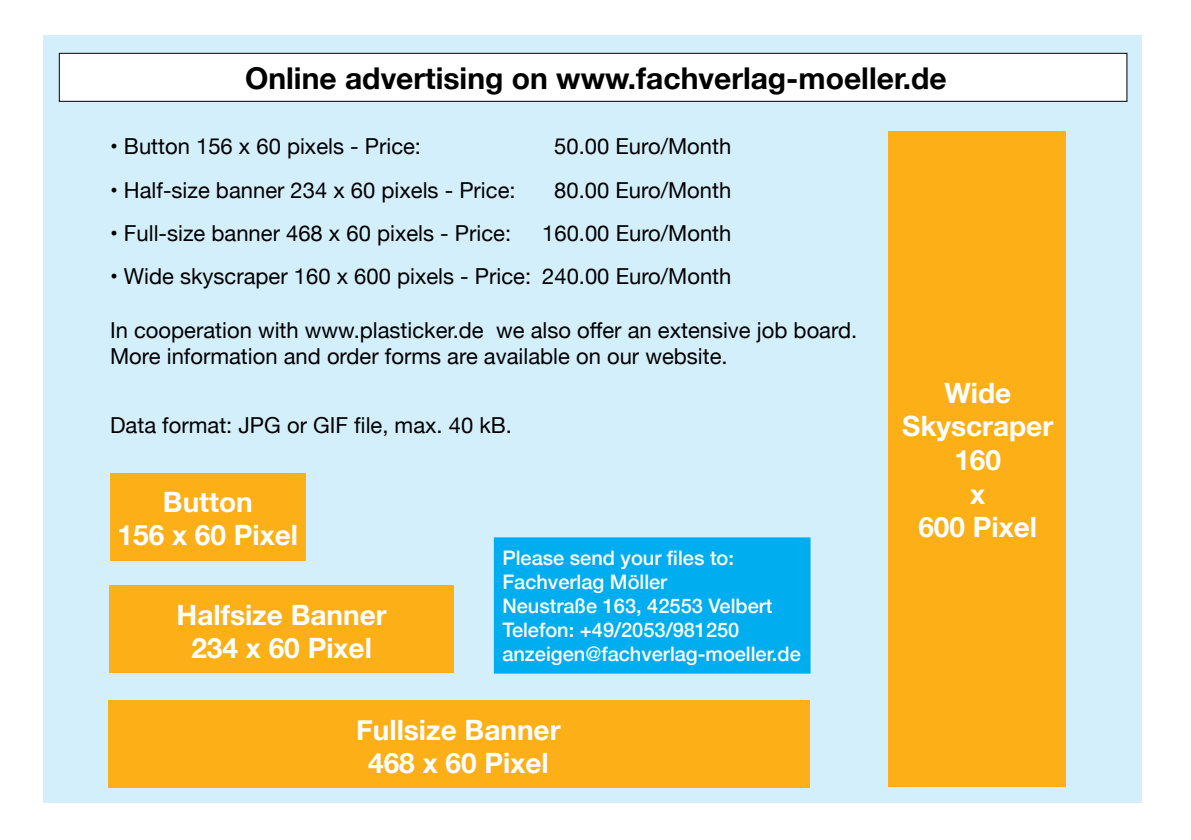
<style>
.page{position:relative;width:1191px;height:840px;background:#fff}
.page>*{position:absolute;margin:0;border:0;box-sizing:border-box;transform-origin:0 0}
.t1{font:700 30px "Helvetica Neue";color:#000}
.t2{font:700 28px/33.6px "Helvetica Neue";color:#fff;text-align:center}
.t3{font:22px/26px "Helvetica Neue";color:#000}
.t4{font:500 20px/24px "Helvetica Neue";color:#fff}
</style>
<div class="page">
<div style="left:43px;top:36px;width:1098px;height:766px;background:#d4effc"></div>
<div style="left:108px;top:699px;width:701px;height:88px;background:#fcaf17"></div>
<div style="left:888px;top:131px;width:177px;height:655px;background:#fcaf17"></div>
<div style="left:110px;top:584px;width:344px;height:88px;background:#fcaf17"></div>
<div style="left:59px;top:53px;width:1068px;height:48px;background:#fff"></div>
<div style="left:59px;top:53px;width:1068px;height:48px;border:1px solid #000"></div>
<div style="left:494px;top:537px;width:316px;height:136px;background:#00aeef;border:2px solid #00aeef"></div>
<div style="left:110px;top:473px;width:195px;height:87px;background:#fcaf17"></div>
<h1 class="t1" style="left:245px;top:55px;width:703px">Online advertising on www.fachverlag-moeller.de</h1>
<p class="t3" style="left:110px;top:135px;width:312px">• Button 156 x 60 pixels - Price:</p>
<p class="t3" style="left:554px;top:135px;width:178px">50.00 Euro/Month</p>
<p class="t3" style="left:110px;top:178px;width:407px">• Half-size banner 234 x 60 pixels - Price:</p>
<p class="t3" style="left:554px;top:178px;width:178px">80.00 Euro/Month</p>
<p class="t3" style="left:110px;top:221px;width:402px">• Full-size banner 468 x 60 pixels - Price:</p>
<p class="t3" style="left:542px;top:221px;width:191px">160.00 Euro/Month</p>
<p class="t3" style="left:110px;top:264px;width:623px">• Wide skyscraper 160 x 600 pixels - Price: 240.00 Euro/Month</p>
<p class="t3" style="left:110px;top:318px;width:748px">In cooperation with www.plasticker.de we also offer an extensive job board.<br>More information and order forms are available on our website.</p>
<p class="t3" style="left:110px;top:413px;width:403px">Data format: JPG or GIF file, max. 40 kB.</p>
<p class="t2" style="left:118px;top:485px;width:182px">Button<br>156 x 60 Pixel</p>
<p class="t2" style="left:177px;top:598px;width:211px">Halfsize Banner<br>234 x 60 Pixel</p>
<p class="t4" style="left:502px;top:544px;width:300px">Please send your files to:<br>Fachverlag Möller<br>Neustraße 163, 42553 Velbert<br>Telefon: +49/2053/981250 anzeigen@fachverlag-moeller.de</p>
<p class="t2" style="left:356px;top:713px;width:206px">Fullsize Banner<br>468 x 60 Pixel</p>
<p class="t2" style="left:902px;top:376px;width:152px">Wide<br>Skyscraper<br>160<br>x<br>600 Pixel</p>
</div>
